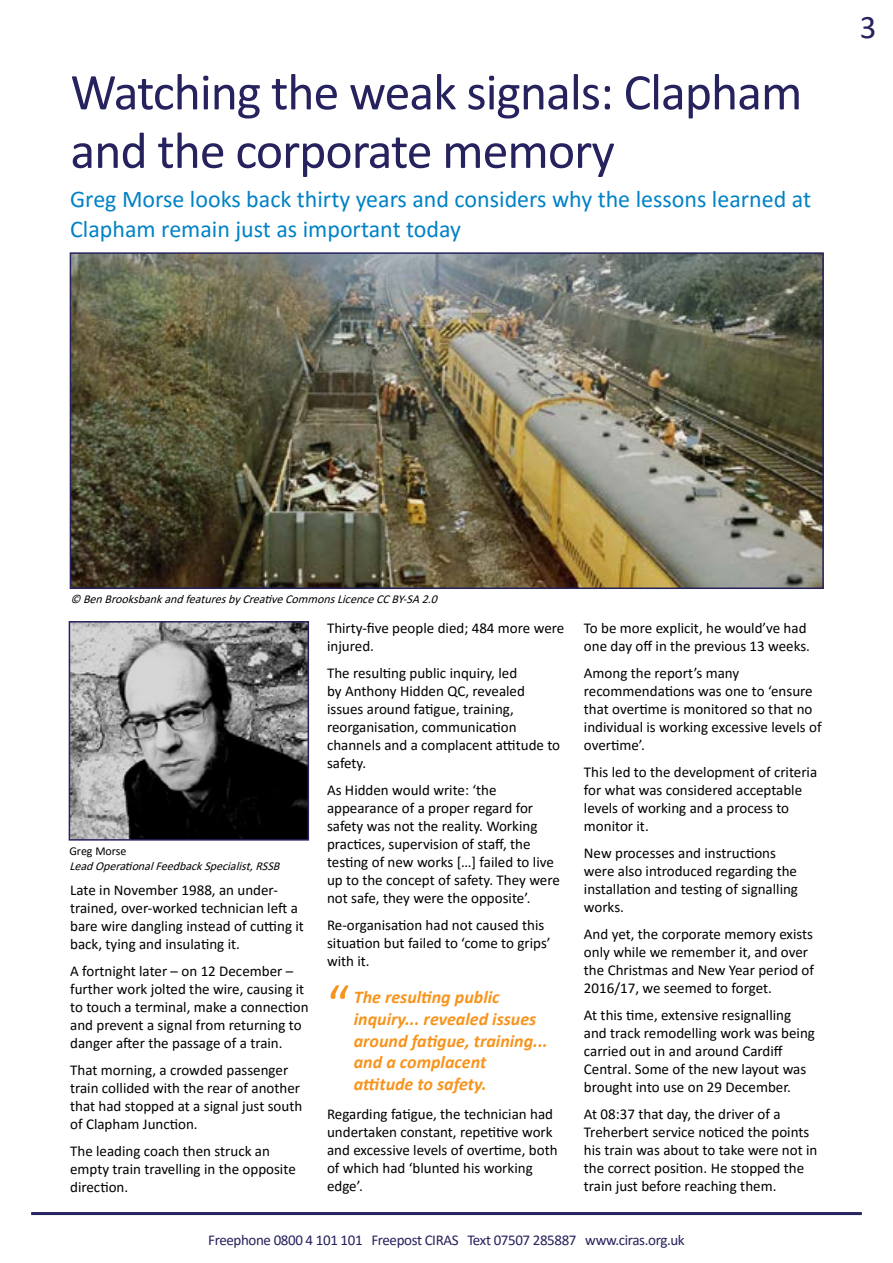
<style>
.page{position:relative;width:893px;height:1263px;background:#fff}
.page>*{position:absolute;margin:0;border:0;box-sizing:border-box;transform-origin:0 0}
.t1{font:54px "Calibri";color:#f7941e}
.t2{font:51.9px/58.5px "Calibri";letter-spacing:-.02em;color:#25225e}
.t3{font:33px "Calibri";color:#25225e}
.t4{font:24px/30px "Calibri";color:#0082c6}
.t5{font:italic 700 18px/21.6px "Calibri";color:#f7941e}
.t6{font:15px/18px "Calibri";color:#000}
.t7{font:15px "Calibri";letter-spacing:-.025em;color:#25215d}
.t8{font:italic 12px "Calibri";color:#000}
.t9{font:12px "Calibri";color:#000}
</style>
<div class="page">
<img style="left:72px;top:624px;width:234px;height:214px">
<div style="left:69px;top:621px;width:240px;height:220px;border:2px solid #25225e"></div>
<hr style="left:31px;top:1212px;width:831px;height:3px;background:#25225e">
<img style="left:73px;top:255px;width:748px;height:331px">
<div style="left:70px;top:252px;width:754px;height:337px;border:2px solid #25225e"></div>
<h2 class="t2" style="left:70px;top:61px;width:733px">Watching the weak signals: Clapham and the corporate memory</h2>
<h3 class="t4" style="left:70px;top:183px;width:742px">Greg Morse looks back thirty years and considers why the lessons learned at<br>Clapham remain just as important today</h3>
<h3 class="t3" style="left:860px;top:4px;width:18px">3</h3>
<p class="t8" style="left:70px;top:590px;width:372px">© BenBrooksbankandfeaturesbyCreativeCommonsLicenceCCBY-SA2.0</p>
<p class="t9" style="left:69px;top:843px;width:59px">Greg Morse</p>
<p class="t8" style="left:69px;top:857px;width:216px">LeadOperationalFeedbackSpecialist,RSSB</p>
<p class="t6" style="left:70px;top:880px;width:235px">Late in November 1988, an under&shy;trained, over-worked technician left a bare wire dangling instead of cutting it back, tying and insulating it.</p>
<p class="t6" style="left:70px;top:961px;width:240px">A fortnight later – on 12 December – further work jolted the wire, causing it to touch a terminal, make a connection and prevent a signal from returning to danger after the passage of a train.</p>
<p class="t6" style="left:70px;top:1060px;width:234px">That morning, a crowded passenger train collided with the rear of another that had stopped at a signal just south of Clapham Junction.</p>
<p class="t6" style="left:70px;top:1141px;width:227px">The leading coach then struck an empty train travelling in the opposite direction.</p>
<p class="t6" style="left:327px;top:619px;width:239px">Thirty-five people died; 484 more were injured.</p>
<p class="t6" style="left:327px;top:664px;width:235px">The resulting public inquiry, led<br>by Anthony Hidden QC, revealed issues around fatigue, training, reorganisation, communication channels and a complacent attitude to safety.</p>
<p class="t6" style="left:327px;top:781px;width:234px">As Hidden would write: ‘the appearance of a proper regard for safety was not the reality. Working practices, supervision of staff, the testing of new works […] failed to live up to the concept of safety. They were not safe, they were the opposite’.</p>
<p class="t6" style="left:327px;top:916px;width:225px">Re-organisation had not caused this situation but failed to ‘come to grips’ with it.</p>
<h1 class="t1" style="left:327px;top:967px;width:24px">“</h1>
<p class="t5" style="left:354px;top:986px;width:195px">The resulting public inquiry... revealed issues around fatigue, training... and a complacent attitude to safety.</p>
<p class="t6" style="left:327px;top:1105px;width:232px">Regarding fatigue, the technician had undertaken constant, repetitive work and excessive levels of overtime, both of which had ‘blunted his working edge’.</p>
<p class="t6" style="left:584px;top:619px;width:228px">To be more explicit, he would’ve had one day off in the previous 13 weeks.</p>
<p class="t6" style="left:584px;top:664px;width:239px">Among the report’s many recommendations was one to ‘ensure that overtime is monitored so that no individual is working excessive levels of overtime’.</p>
<p class="t6" style="left:584px;top:763px;width:235px">This led to the development of criteria for what was considered acceptable levels of working and a process to monitor it.</p>
<p class="t6" style="left:584px;top:844px;width:216px">New processes and instructions were also introduced regarding the installation and testing of signalling works.</p>
<p class="t6" style="left:584px;top:925px;width:232px">And yet, the corporate memory exists only while we remember it, and over the Christmas and New Year period of 2016/17, we seemed to forget.</p>
<p class="t6" style="left:584px;top:1006px;width:233px">At this time, extensive resignalling and track remodelling work was being carried out in and around Cardiff Central. Some of the new layout was brought into use on 29 December.</p>
<p class="t6" style="left:584px;top:1105px;width:235px">At 08:37 that day, the driver of a Treherbert service noticed the points his train was about to take were not in the correct position. He stopped the train just before reaching them.</p>
<p class="t7" style="left:208px;top:1229px;width:478px">Freephone 0800 4 101 101 Freepost CIRAS Text 07507 285887 www.ciras.org.uk</p>
</div>
